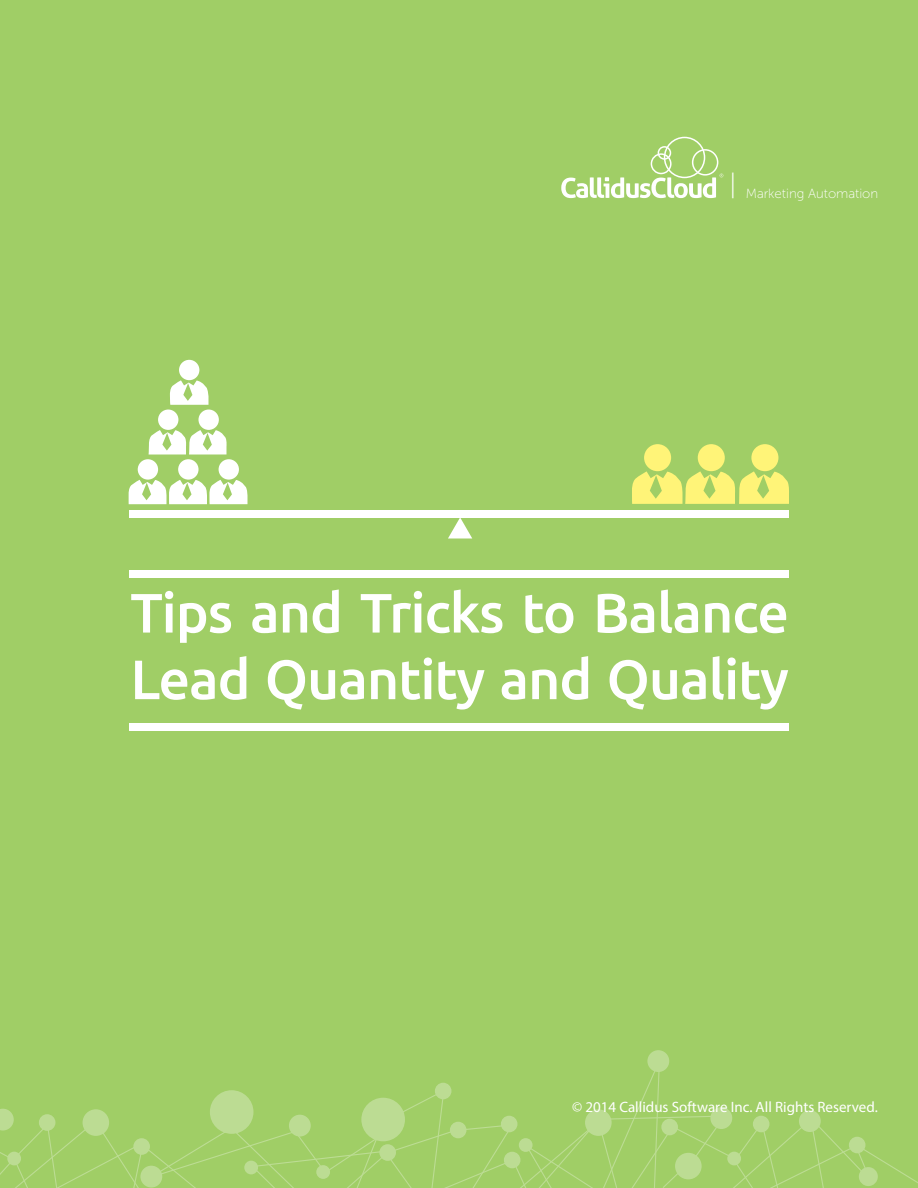
<style>
.page{position:relative;width:918px;height:1188px;background:#a0ce66}
.page>*{position:absolute;margin:0;border:0;box-sizing:border-box;transform-origin:0 0}
.t1{font:500 55.5px/66.6px "Ubuntu";letter-spacing:-.02em;color:#fff}
.t2{font:15px "Myriad Pro";color:#fff}
.t3{font:13.35px "Museo Sans 100";color:#fff}
</style>
<div class="page">
<svg style="left:647px;top:1050px;width:22px;height:22px"></svg>
<svg style="left:0;top:1059px;width:918px;height:129px"></svg>
<div style="left:129px;top:510px;width:660px;height:8px;background:#fff"></div>
<div style="left:129px;top:723px;width:660px;height:7px;background:#fff"></div>
<div style="left:129px;top:570px;width:660px;height:8px;background:#fff"></div>
<svg style="left:448px;top:518px;width:24px;height:20px"></svg>
<div style="left:138px;top:459px;width:20px;height:21px;background:#fff;border-radius:50%"></div>
<div style="left:178px;top:459px;width:21px;height:21px;background:#fff;border-radius:50%"></div>
<div style="left:219px;top:459px;width:20px;height:21px;background:#fff;border-radius:50%"></div>
<svg style="left:128px;top:480px;width:120px;height:24px"></svg>
<div style="left:644px;top:444px;width:27px;height:27px;background:#fff478;border-radius:50%"></div>
<div style="left:698px;top:444px;width:27px;height:27px;background:#fff478;border-radius:50%"></div>
<div style="left:751px;top:444px;width:27px;height:27px;background:#fff478;border-radius:50%"></div>
<svg style="left:585px;top:450px;width:204px;height:281px"></svg>
<div style="left:158px;top:410px;width:20px;height:20px;background:#fff;border-radius:50%"></div>
<div style="left:198px;top:410px;width:21px;height:20px;background:#fff;border-radius:50%"></div>
<svg style="left:149px;top:430px;width:78px;height:25px"></svg>
<div style="left:179px;top:360px;width:20px;height:20px;background:#fff;border-radius:50%"></div>
<svg style="left:170px;top:380px;width:39px;height:25px"></svg>
<div style="left:651px;top:153px;width:21px;height:21px;border:2px solid #fff;border-radius:50%"></div>
<div style="left:658px;top:146px;width:13px;height:14px;border:2px solid #fff;border-radius:50%"></div>
<div style="left:692px;top:149px;width:26px;height:27px;border:2px solid #fff;border-radius:50%"></div>
<div style="left:664px;top:137px;width:41px;height:41px;border:2px solid #fff;border-radius:50%"></div>
<svg style="left:561px;top:174px;width:162px;height:24px"></svg>
<p class="t3" style="left:729px;top:186px;width:151px"><sup>|</sup> Marketing Automation</p>
<p class="t1" style="left:130px;top:578px;width:660px">Tips and Tricks to Balance<br>Lead Quantity and Quality</p>
<p class="t2" style="left:572px;top:1097px;width:307px">© 2014 Callidus Software Inc. All Rights Reserved.</p>
</div>
